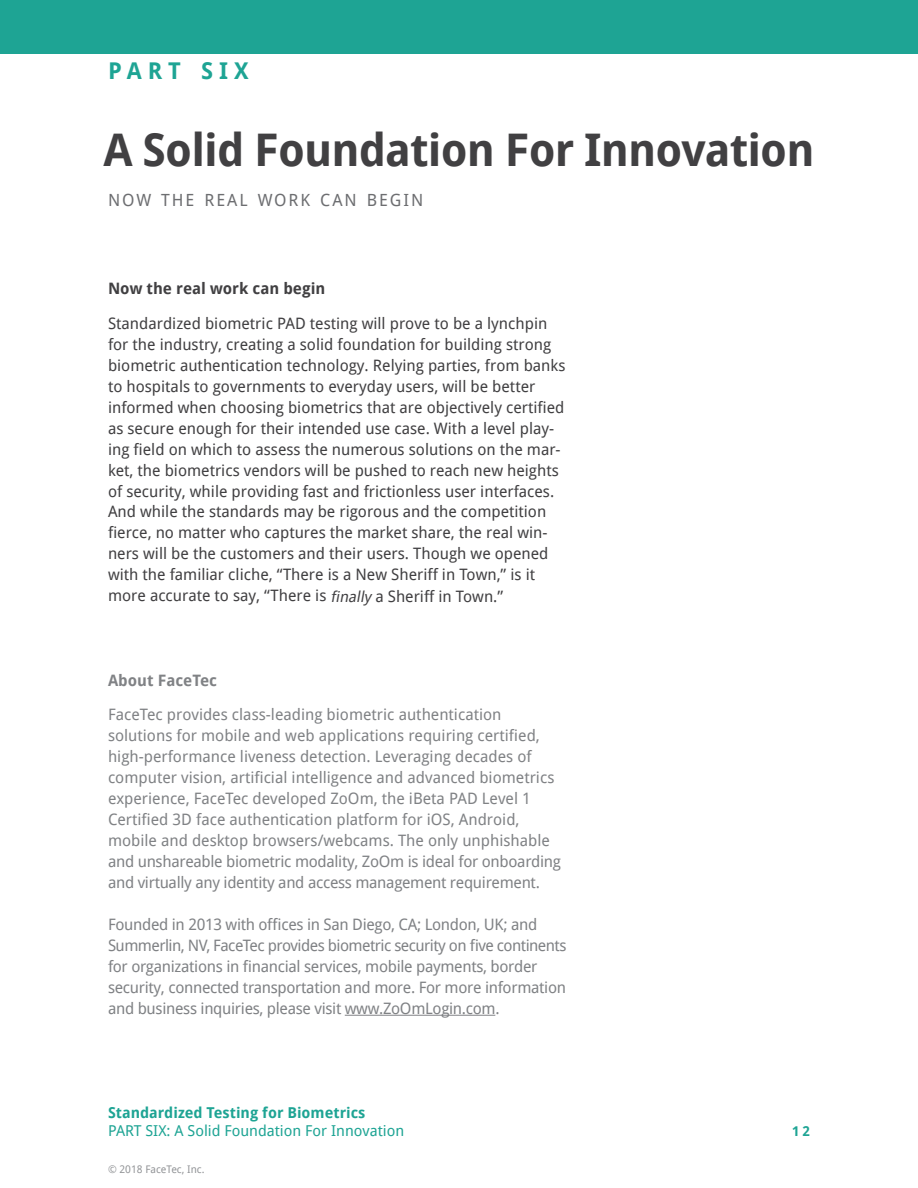
<style>
.page{position:relative;width:918px;height:1188px;background:#fff}
.page>*{position:absolute;margin:0;border:0;box-sizing:border-box;transform-origin:0 0}
.t1{font:700 45px "Droid Sans";letter-spacing:-.02em;color:#414042}
.t2{font:700 23.1px "Droid Sans";letter-spacing:.255em;color:#1ea494}
.t3{font:16.8px "Droid Sans";letter-spacing:.115em;color:#6d6e71}
.t4{font:15.75px/21px "Droid Sans";color:#414042}
.t5{font:15.75px/21px "Droid Sans";color:#808285}
.t6{font:15.75px/21px "Droid Sans";letter-spacing:-.02em;color:#808285}
.t7{font:700 15.75px "Droid Sans";color:#414042}
.t8{font:700 15.75px "Droid Sans";color:#808285}
.t9{font:15px "Droid Sans";color:#1ea494}
.t10{font:700 15px "Droid Sans";color:#1ea494}
.t11{font:700 13.5px "Droid Sans";color:#1ea494}
.t12{font:10.5px "Droid Sans";color:#939598}
.s1{font-style:italic;font-size:15px}
</style>
<div class="page">
<div style="left:0;top:0;width:918px;height:54px;background:#1ea494"></div>
<hr style="left:345px;top:1015px;width:150px;height:1px;background:#808285">
<h2 class="t2" style="left:108px;top:55px;width:142px">PART SIX</h2>
<h1 class="t1" style="left:104px;top:118px;width:713px">A Solid Foundation For Innovation</h1>
<p class="t3" style="left:108px;top:189px;width:317px">NOW THE REAL WORK CAN BEGIN</p>
<p class="t7" style="left:108px;top:277px;width:219px">Now the real work can begin</p>
<p class="t4" style="left:108px;top:312px;width:459px">Standardized biometric PAD testing will prove to be a lynchpin for the industry, creating a solid foundation for building strong biometric authentication technology. Relying parties, from banks to hospitals to governments to everyday users, will be better informed when choosing biometrics that are objectively certified as secure enough for their intended use case. With a level play&shy;ing field on which to assess the numerous solutions on the mar&shy;ket, the biometrics vendors will be pushed to reach new heights of security, while providing fast and frictionless user interfaces.<br>And while the standards may be rigorous and the competition fierce, no matter who captures the market share, the real win&shy;ners will be the customers and their users. Though we opened with the familiar cliche, “There is a New Sheriff in Town,” is it more accurate to say, “There is <span class="s1">finally</span> a Sheriff in Town.”</p>
<p class="t8" style="left:108px;top:669px;width:111px">About FaceTec</p>
<p class="t5" style="left:108px;top:703px;width:455px">FaceTec provides class-leading biometric authentication solutions for mobile and web applications requiring certified, high-performance liveness detection. Leveraging decades of computer vision, artificial intelligence and advanced biometrics experience, FaceTec developed ZoOm, the iBeta PAD Level 1<br>Certified 3D face authentication platform for iOS, Android, mobile and desktop browsers/webcams. The only unphishable and unshareable biometric modality, ZoOm is ideal for onboarding and virtually any identity and access management requirement.</p>
<p class="t6" style="left:108px;top:913px;width:460px">Founded in 2013 with offices in San Diego, CA; London, UK; and Summerlin, NV, FaceTec provides biometric security on five continents for organizations in financial services, mobile payments, border security, connected transportation and more. For more information and business inquiries, please visit www.ZoOmLogin.com.</p>
<p class="t10" style="left:108px;top:1101px;width:259px">Standardized Testing for Biometrics</p>
<p class="t9" style="left:108px;top:1120px;width:298px">PART SIX: A Solid Foundation For Innovation</p>
<p class="t12" style="left:108px;top:1162px;width:98px">© 2018 FaceTec, Inc.</p>
<p class="t11" style="left:792px;top:1122px;width:19px">12</p>
</div>
